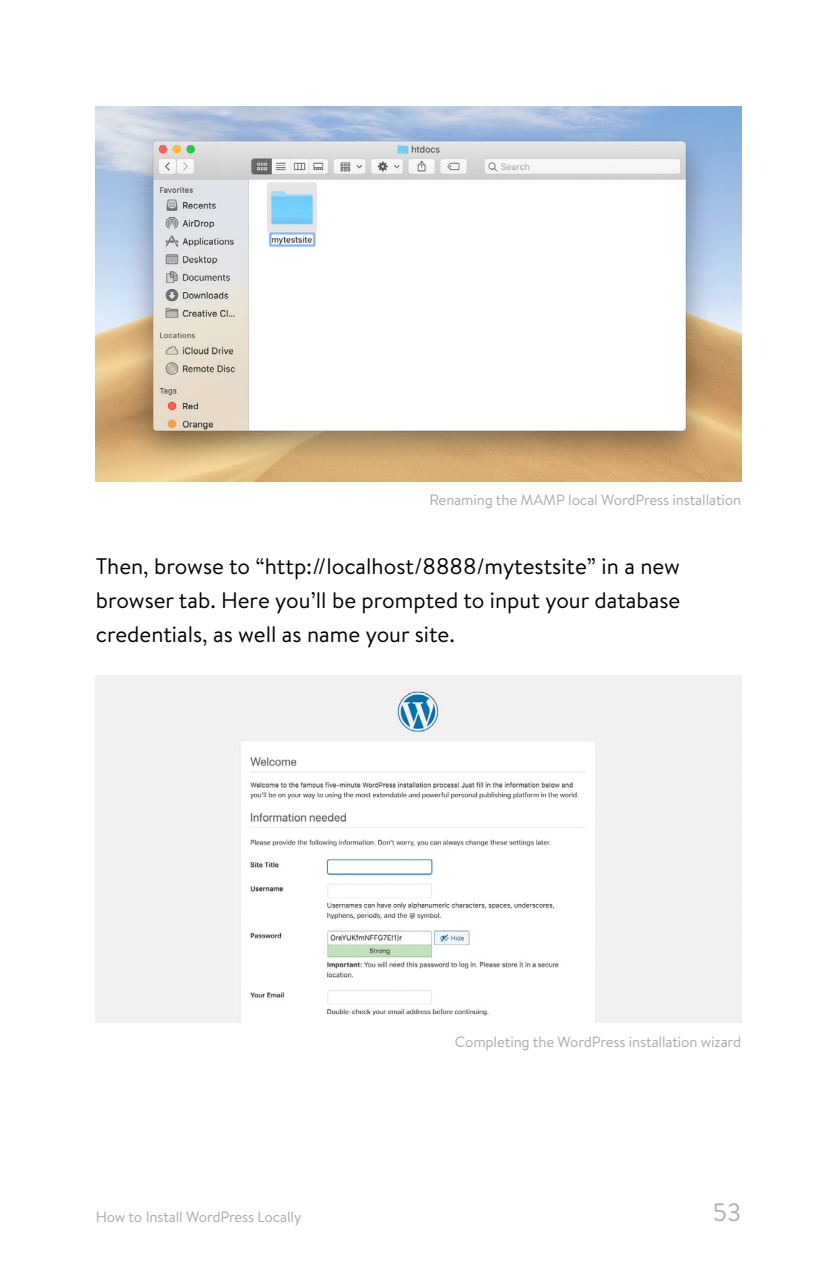
<style>
.page{position:relative;width:837px;height:1276px;background:#fff}
.page>*{position:absolute;margin:0;border:0;box-sizing:border-box;transform-origin:0 0}
.t1{font:25px "Brandon Text";color:#aeaeae}
.t2{font:22.5px/33.8px "Brandon Text";color:#000;text-align:justify}
.t3{font:15px "Brandon Text";letter-spacing:-.01em;color:#aaa}
</style>
<div class="page">
<img style="left:96px;top:106px;width:645px;height:376px">
<img style="left:96px;top:675px;width:645px;height:347px">
<p class="t3" style="left:429px;top:489px;width:313px">Renaming the MAMP local WordPress installation</p>
<p class="t2" style="left:96px;top:548px;width:586px">Then, browse to “http://localhost/8888/mytestsite” in a new browser tab. Here you’ll be prompted to input your database credentials, as well as name your site.</p>
<p class="t3" style="left:454px;top:1031px;width:288px">Completing the WordPress installation wizard</p>
<p class="t3" style="left:96px;top:1206px;width:207px">How to Install WordPress Locally</p>
<p class="t1" style="left:712px;top:1195px;width:30px">53</p>
</div>
